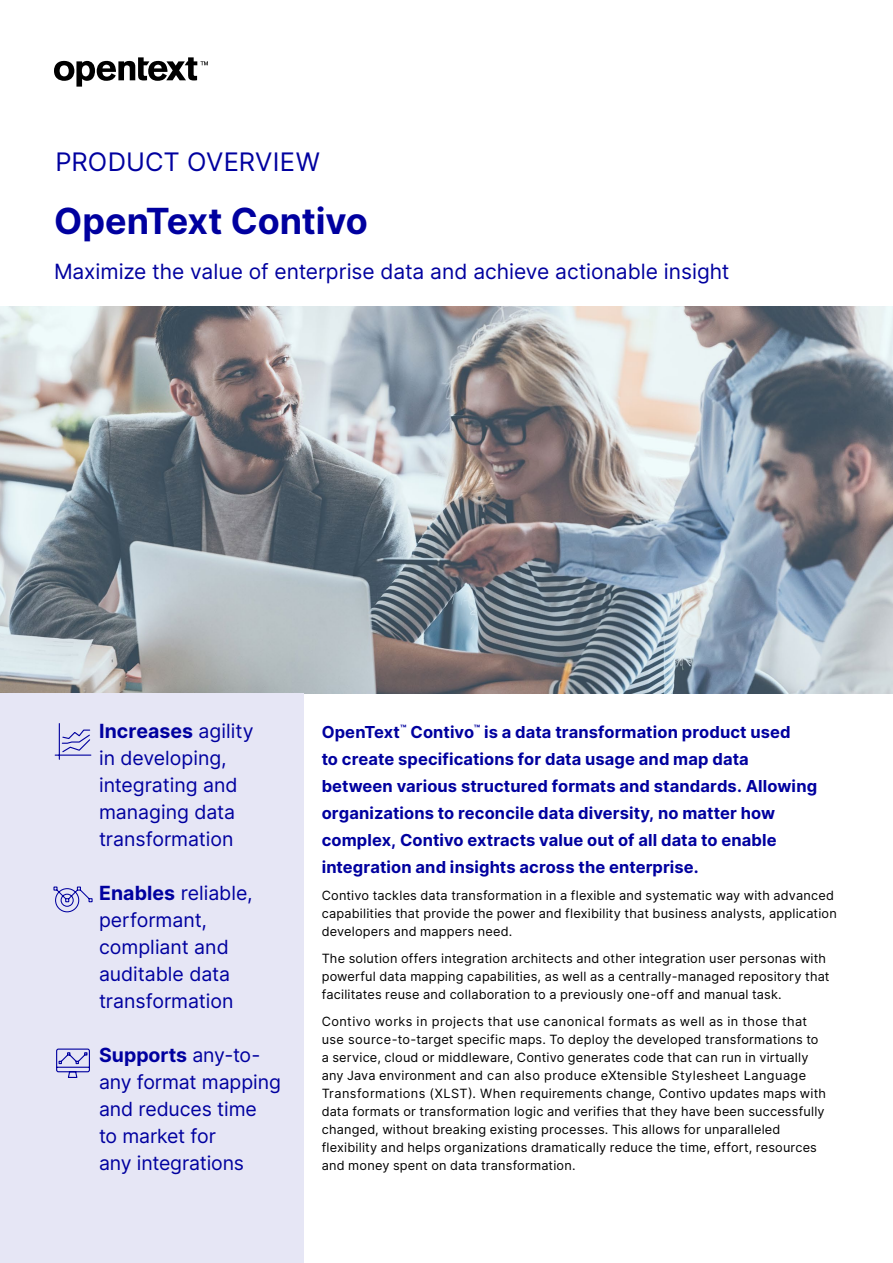
<style>
.page{position:relative;width:893px;height:1263px;background:#fff}
.page>*{position:absolute;margin:0;border:0;box-sizing:border-box;transform-origin:0 0}
.t1{font:700 36px "Inter";color:#00009f}
.Document_type{font:25.5px "Inter";letter-spacing:.005em;color:#00009f}
.t2{font:21px "Inter";color:#00009f}
.Sidebar_Stat{font:19.5px/27px "Inter";letter-spacing:-.005em;color:#00009f}
.Introduction_Paragra{font:700 16.5px/27px "Inter";letter-spacing:.005em;color:#00009f}
.Body{font:12.75px/18px "Inter";letter-spacing:.015em;color:#000}
.s1{font-weight:700}
</style>
<div class="page">
<svg style="left:54px;top:57px;width:154px;height:30px"></svg>
<img style="left:0;top:306px;width:893px;height:387px">
<div style="left:0;top:693px;width:304px;height:570px;background:#e6e6f5"></div>
<svg style="left:56px;top:1048px;width:34px;height:30px"></svg>
<svg style="left:53px;top:886px;width:40px;height:27px"></svg>
<svg style="left:54px;top:723px;width:38px;height:37px"></svg>
<p class="Document_type" style="left:55px;top:143px;width:266px">PRODUCT OVERVIEW</p>
<h1 class="t1" style="left:54px;top:195px;width:315px">OpenText Contivo</h1>
<h2 class="t2" style="left:54px;top:256px;width:677px">Maximize the value of enterprise data and achieve actionable insight</h2>
<p class="Sidebar_Stat" style="left:99px;top:717px;width:156px"><span class="s1">Increases</span> agility in developing, integrating and managing data transformation</p>
<p class="Sidebar_Stat" style="left:99px;top:879px;width:155px"><span class="s1">Enables</span> reliable, performant, compliant and auditable data transformation</p>
<p class="Sidebar_Stat" style="left:99px;top:1041px;width:183px"><span class="s1">Supports</span> any-to&shy;any format mapping and reduces time<br>to market for<br>any integrations</p>
<p class="Introduction_Paragra" style="left:322px;top:718px;width:497px">OpenText<sup>™</sup> Contivo<sup>™</sup> is a data transformation product used<br>to create specifications for data usage and map data between various structured formats and standards. Allowing organizations to reconcile data diversity, no matter how complex, Contivo extracts value out of all data to enable integration and insights across the enterprise.</p>
<p class="Body" style="left:322px;top:886px;width:517px">Contivo tackles data transformation in a flexible and systematic way with advanced capabilities that provide the power and flexibility that business analysts, application developers and mappers need.</p>
<p class="Body" style="left:322px;top:949px;width:509px">The solution offers integration architects and other integration user personas with powerful data mapping capabilities, as well as a centrally-managed repository that facilitates reuse and collaboration to a previously one-off and manual task.</p>
<p class="Body" style="left:322px;top:1012px;width:506px">Contivo works in projects that use canonical formats as well as in those that use source-to-target specific maps. To deploy the developed transformations to a service, cloud or middleware, Contivo generates code that can run in virtually any Java environment and can also produce eXtensible Stylesheet Language Transformations (XLST). When requirements change, Contivo updates maps with data formats or transformation logic and verifies that they have been successfully changed, without breaking existing processes. This allows for unparalleled flexibility and helps organizations dramatically reduce the time, effort, resources and money spent on data transformation.</p>
</div>
